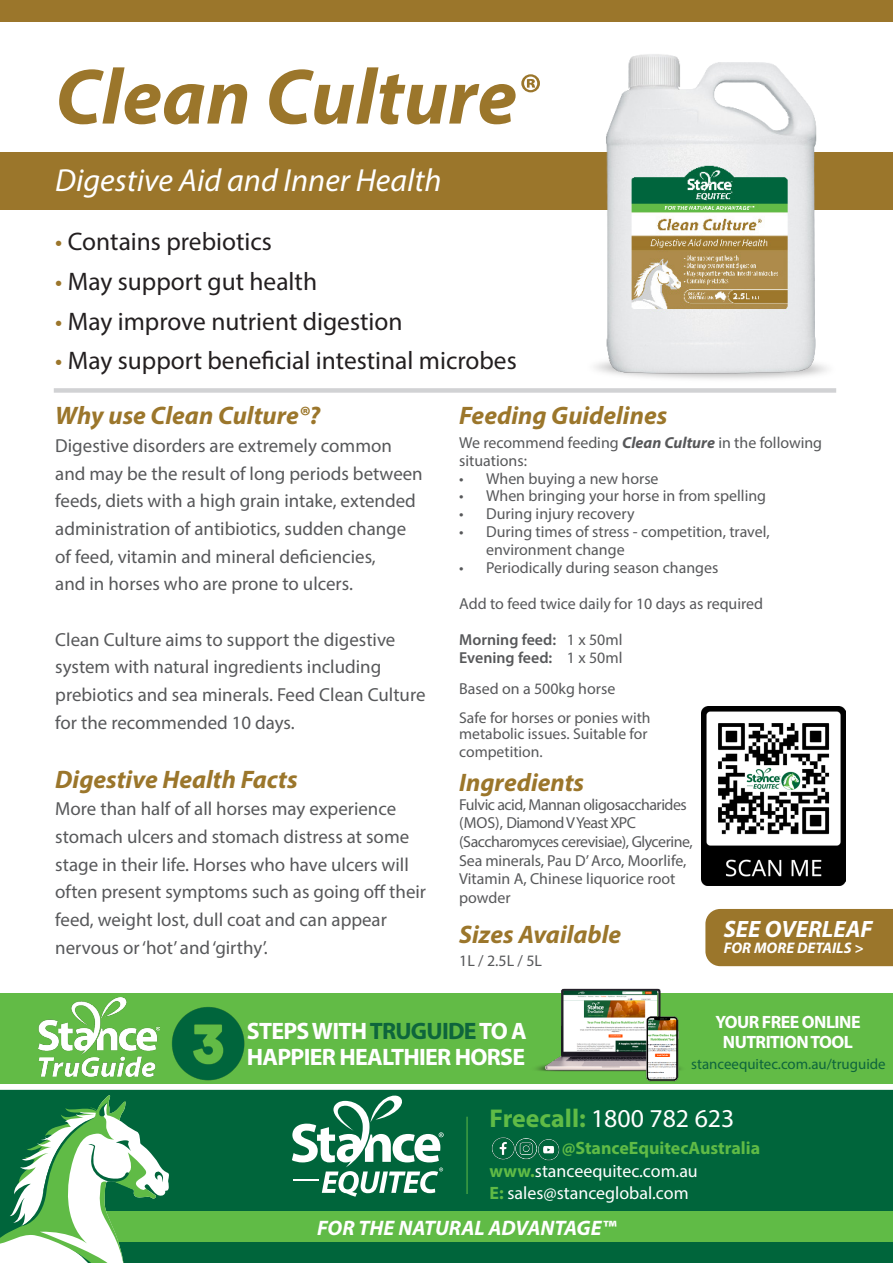
<style>
.page{position:relative;width:893px;height:1263px;background:#fff}
.page>*{position:absolute;margin:0;border:0;box-sizing:border-box;transform-origin:0 0}
.t1{font:italic 700 79.05px "Myriad Pro";color:#9b762b}
.t2{font:italic 32.1px "Myriad Pro";color:#fff}
.t3{font:25.8px "Myriad Pro";color:#fff}
.t4{font:25.35px "Myriad Pro";color:#231f20}
.t5{font:italic 700 25.35px "Myriad Pro";color:#9b762b}
.t6{font:700 23.85px/26.8px "Myriad Pro";letter-spacing:-.03em;color:#fff}
.t7{font:italic 700 23.7px "Myriad Pro";color:#fff}
.t8{font:italic 700 21px "Myriad Pro";color:#fff}
.t9{font:18.9px/27.6px "Myriad Pro";color:#57585a}
.t10{font:17.85px "Myriad Pro";color:#fff}
.t11{font:700 17.85px/19.4px "Myriad Pro";letter-spacing:-.03em;color:#fff;text-align:center}
.t12{font:700 17.85px "Myriad Pro";color:#60bb46}
.t13{font:15.9px/18px "Myriad Pro";color:#57585a}
.t14{font:15.9px/18.8px "Myriad Pro";letter-spacing:-.03em;color:#57585a}
.t15{font:600 15.9px/18px "Myriad Pro";color:#57585a}
.t16{font:15.6px/16.5px "Myriad Pro";color:#57585a}
.t17{font:italic 700 15.3px "Myriad Pro";color:#fff}
.t18{font:14.85px "Myriad Pro";color:#0e653c}
.s1{color:#9b762b}
.s2{font-weight:700;font-style:italic}
.s3{font-weight:400}
.s4{color:#0e653c}
.s5{font-weight:700;color:#60bb46}
</style>
<div class="page">
<div style="left:0;top:153px;width:893px;height:57px;background:#9b762b"></div>
<div style="left:54px;top:388px;width:782px;height:5px;background:#d1d2d4"></div>
<div style="left:0;top:0;width:893px;height:21px;background:#9b762b"></div>
<div style="left:705px;top:909px;width:188px;height:57px;background:#9b762b"></div>
<img style="left:571px;top:54px;width:275px;height:339px">
<div style="left:0;top:1090px;width:893px;height:173px;background:#00653b"></div>
<div style="left:46px;top:1212px;width:847px;height:30px;background:#60bb46"></div>
<svg style="left:292px;top:1095px;width:152px;height:102px"></svg>
<hr style="left:467px;top:1117px;width:1px;height:77px;background:#60bb46">
<svg style="left:0;top:1095px;width:170px;height:168px"></svg>
<img style="left:491px;top:1137px;width:20px;height:23px">
<img style="left:511px;top:1138px;width:25px;height:22px">
<img style="left:536px;top:1139px;width:24px;height:22px">
<div style="left:0;top:993px;width:893px;height:91px;background:#62bb46"></div>
<img style="left:39px;top:998px;width:120px;height:79px">
<img style="left:525px;top:988px;width:165px;height:102px">
<img style="left:171px;top:1007px;width:74px;height:74px">
<img style="left:702px;top:707px;width:144px;height:178px">
<p class="t1" style="left:55px;top:46px;width:485px">Clean Culture<sup>®</sup></p>
<p class="t2" style="left:55px;top:160px;width:388px">Digestive Aid and Inner Health</p>
<p class="t4" style="left:55px;top:226px;width:218px"><span class="s1">•</span> Contains prebiotics</p>
<p class="t4" style="left:55px;top:266px;width:263px"><span class="s1">•</span> May support gut health</p>
<p class="t4" style="left:55px;top:305px;width:349px"><span class="s1">•</span> May improve nutrient digestion</p>
<p class="t4" style="left:55px;top:345px;width:463px"><span class="s1">•</span> May support beneficial intestinal microbes</p>
<p class="t5" style="left:459px;top:399px;width:210px">Feeding Guidelines</p>
<p class="t13" style="left:459px;top:433px;width:364px">We recommend feeding <span class="s2">Clean Culture</span> in the following situations:</p>
<p class="t13" style="left:459px;top:469px;width:201px">• When buying a new horse</p>
<p class="t13" style="left:459px;top:487px;width:308px">• When bringing your horse in from spelling</p>
<p class="t13" style="left:459px;top:505px;width:177px">• During injury recovery</p>
<p class="t13" style="left:486px;top:523px;width:285px;text-indent:-27px">• During times of stress - competition, travel, environment change</p>
<p class="t13" style="left:459px;top:559px;width:261px">• Periodically during season changes</p>
<p class="t13" style="left:459px;top:594px;width:305px">Add to feed twice daily for 10 days as required</p>
<p class="t15" style="left:459px;top:630px;width:165px">Morning feed: <span class="s3">1 x 50ml<br></span>Evening feed: <span class="s3">1 x 50ml</span></p>
<p class="t13" style="left:459px;top:679px;width:158px">Based on a 500kg horse</p>
<p class="t16" style="left:459px;top:709px;width:193px">Safe for horses or ponies with metabolic issues. Suitable for</p>
<p class="t16" style="left:459px;top:743px;width:85px">competition.</p>
<p class="t5" style="left:459px;top:766px;width:126px">Ingredients</p>
<p class="t14" style="left:459px;top:794px;width:235px">Fulvic acid, Mannan oligosaccharides (MOS), Diamond V Yeast XPC (Saccharomyces cerevisiae), Glycerine,<br>Sea minerals, Pau D’ Arco, Moorlife,<br>Vitamin A, Chinese liquorice root powder</p>
<p class="t5" style="left:459px;top:917px;width:163px">Sizes Available</p>
<p class="t13" style="left:459px;top:951px;width:84px">1L / 2.5L / 5L</p>
<p class="t5" style="left:55px;top:399px;width:267px">Why use Clean Culture®?</p>
<p class="t9" style="left:55px;top:432px;width:369px">Digestive disorders are extremely common and may be the result of long periods between feeds, diets with a high grain intake, extended administration of antibiotics, sudden change of feed, vitamin and mineral deficiencies,<br>and in horses who are prone to ulcers.</p>
<p class="t9" style="left:55px;top:625px;width:372px">Clean Culture aims to support the digestive system with natural ingredients including prebiotics and sea minerals. Feed Clean Culture for the recommended 10 days.</p>
<p class="t5" style="left:55px;top:763px;width:244px">Digestive Health Facts</p>
<p class="t9" style="left:55px;top:795px;width:372px">More than half of all horses may experience stomach ulcers and stomach distress at some stage in their life. Horses who have ulcers will often present symptoms such as going off their feed, weight lost, dull coat and can appear nervous or ‘hot’ and ‘girthy’.</p>
<p class="t7" style="left:724px;top:914px;width:150px">SEE OVERLEAF</p>
<p class="t17" style="left:724px;top:938px;width:141px">FOR MORE DETAILS &gt;</p>
<p class="t6" style="left:247px;top:1016px;width:282px">STEPS WITH <span class="s4">TRUGUIDE</span> TO A<br>HAPPIER HEALTHIER HORSE</p>
<p class="t11" style="left:715px;top:1012px;width:147px">YOUR FREE ONLINE<br>NUTRITION TOOL</p>
<p class="t18" style="left:691px;top:1055px;width:196px">stanceequitec.com.au/truguide</p>
<p class="t3" style="left:490px;top:1103px;width:246px"><span class="s5">Freecall:</span> 1800 782 623</p>
<p class="t10" style="left:490px;top:1160px;width:210px"><span class="s5">www.</span>stanceequitec.com.au</p>
<p class="t10" style="left:490px;top:1182px;width:200px"><span class="s5">E:</span> sales@stanceglobal.com</p>
<p class="t12" style="left:562px;top:1136px;width:200px">@StanceEquitecAustralia</p>
<p class="t8" style="left:317px;top:1214px;width:301px">FOR THE NATURAL ADVANTAGE™</p>
</div>
